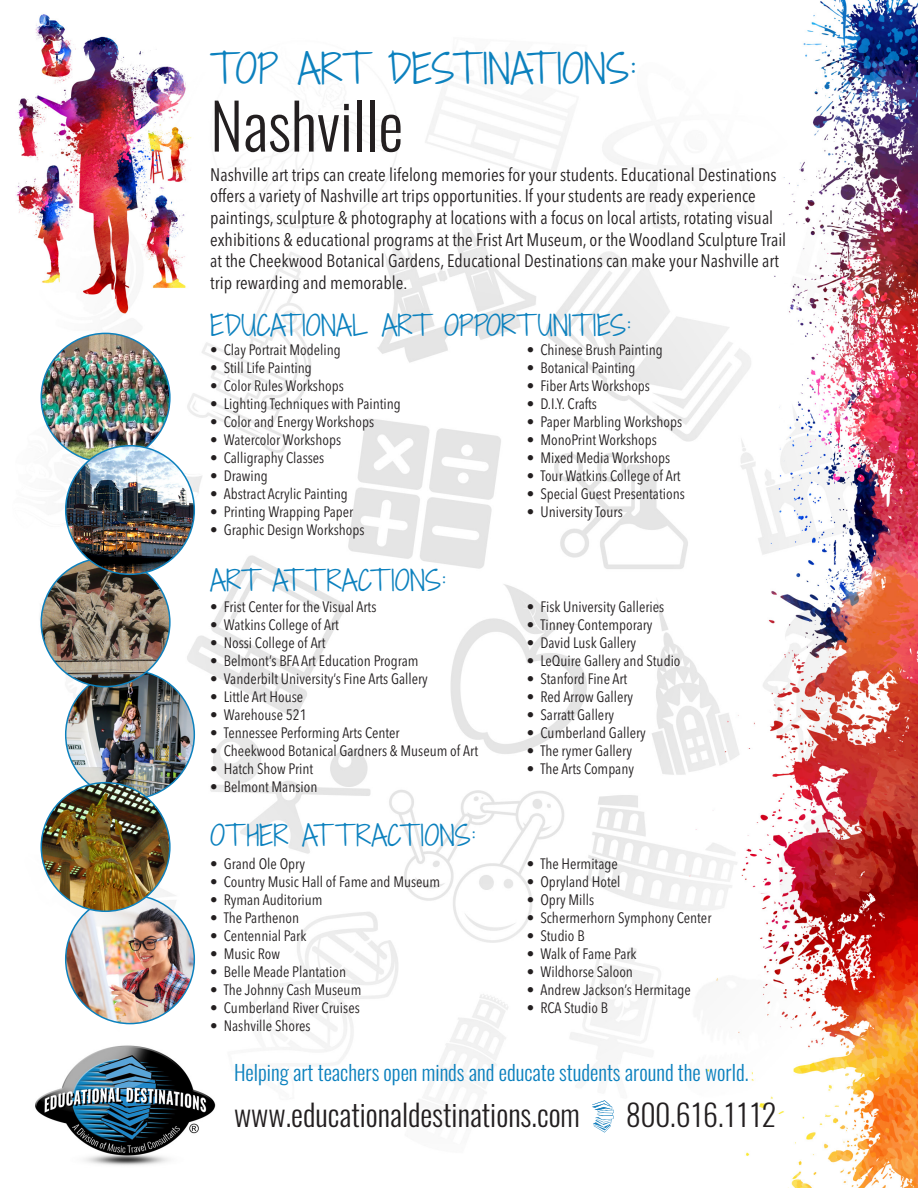
<style>
.page{position:relative;width:918px;height:1188px;background:#fff}
.page>*{position:absolute;margin:0;border:0;box-sizing:border-box;transform-origin:0 0}
.Head_1{font:300 63px "Oswald";color:#231f20}
.Head_1-2{font:300 39px "Shadows Into";color:#0c81be}
.t1{font:300 30px "Oswald";color:#231f20}
.Head_1-3{font:300 27px "Shadows Into";color:#0c81be}
.Head_1-4{font:300 21px "Oswald";color:#0c81be}
.Body_Copy{font:condensed 18px/21.6px "Avenir Next LT Pro";color:#231f20}
.t2{font:condensed 15px "Avenir Next LT Pro";color:#231f20}
</style>
<div class="page">
<img style="left:16px;top:0;width:902px;height:1188px">
<img style="left:66px;top:895px;width:128px;height:129px;border-radius:64px">
<img style="left:66px;top:670px;width:128px;height:129px;border-radius:64px">
<img style="left:41px;top:783px;width:129px;height:128px;border-radius:64px">
<img style="left:41px;top:333px;width:129px;height:129px;border-radius:64px">
<img style="left:41px;top:558px;width:129px;height:129px;border-radius:64px">
<img style="left:66px;top:446px;width:128px;height:128px;border-radius:64px">
<svg style="left:592px;top:1100px;width:22px;height:33px"></svg>
<p class="Head_1-2" style="left:210px;top:41px;width:428px">TOP ART DESTINATIONS:</p>
<p class="Head_1" style="left:210px;top:84px;width:194px">Nashville</p>
<p class="Body_Copy" style="left:210px;top:164px;width:577px">Nashville art trips can create lifelong memories for your students. Educational Destinations offers a variety of Nashville art trips opportunities. If your students are ready experience paintings, sculpture &amp; photography at locations with a focus on local artists, rotating visual exhibitions &amp; educational programs at the Frist Art Museum, or the Woodland Sculpture Trail at the Cheekwood Botanical Gardens, Educational Destinations can make your Nashville art trip rewarding and memorable.</p>
<p class="Head_1-3" style="left:210px;top:306px;width:423px">EDUCATIONAL ART OPPORT UNITIES:</p>
<p class="t2" style="left:210px;top:341px;width:132px">• Clay Portrait Modeling</p>
<p class="t2" style="left:210px;top:359px;width:103px">• Still Life Painting</p>
<p class="t2" style="left:210px;top:377px;width:135px">• Color Rules Workshops</p>
<p class="t2" style="left:210px;top:395px;width:192px">• Lighting Techniques with Painting</p>
<p class="t2" style="left:210px;top:413px;width:165px">• Color and Energy Workshops</p>
<p class="t2" style="left:210px;top:431px;width:132px">• Watercolor Workshops</p>
<p class="t2" style="left:210px;top:449px;width:115px">• Calligraphy Classes</p>
<p class="t2" style="left:210px;top:467px;width:59px">• Drawing</p>
<p class="t2" style="left:210px;top:485px;width:139px">• Abstract Acrylic Painting</p>
<p class="t2" style="left:210px;top:503px;width:144px">• Printing Wrapping Paper</p>
<p class="t2" style="left:210px;top:521px;width:156px">• Graphic Design Workshops</p>
<p class="t2" style="left:527px;top:341px;width:137px">• Chinese Brush Painting</p>
<p class="t2" style="left:527px;top:359px;width:110px">• Botanical Painting</p>
<p class="t2" style="left:527px;top:377px;width:125px">• Fiber Arts Workshops</p>
<p class="t2" style="left:527px;top:395px;width:72px">• D.I.Y. Crafts</p>
<p class="t2" style="left:527px;top:413px;width:157px">• Paper Marbling Workshops</p>
<p class="t2" style="left:527px;top:431px;width:131px">• MonoPrint Workshops</p>
<p class="t2" style="left:527px;top:449px;width:145px">• Mixed Media Workshops</p>
<p class="t2" style="left:527px;top:467px;width:155px">• Tour Watkins College of Art</p>
<p class="t2" style="left:527px;top:485px;width:159px">• Special Guest Presentations</p>
<p class="t2" style="left:527px;top:503px;width:97px">• University Tours</p>
<p class="Head_1-3" style="left:210px;top:561px;width:238px">ART AT T RACTIONS:</p>
<p class="t2" style="left:210px;top:598px;width:168px">• Frist Center for the Visual Arts</p>
<p class="t2" style="left:210px;top:616px;width:130px">• Watkins College of Art</p>
<p class="t2" style="left:210px;top:634px;width:117px">• Nossi College of Art</p>
<p class="t2" style="left:210px;top:652px;width:210px">• Belmont’s BFA Art Education Program</p>
<p class="t2" style="left:210px;top:670px;width:219px">• Vanderbilt University’s Fine Arts Gallery</p>
<p class="t2" style="left:210px;top:688px;width:94px">• Little Art House</p>
<p class="t2" style="left:210px;top:706px;width:98px">• Warehouse 521</p>
<p class="t2" style="left:210px;top:724px;width:191px">• Tennessee Performing Arts Center</p>
<p class="t2" style="left:210px;top:742px;width:269px">• Cheekwood Botanical Gardners &amp; Museum of Art</p>
<p class="t2" style="left:210px;top:760px;width:104px">• Hatch Show Print</p>
<p class="t2" style="left:210px;top:778px;width:109px">• Belmont Mansion</p>
<p class="Head_1-3" style="left:210px;top:816px;width:267px">OT HER AT T RACTIONS:</p>
<p class="t2" style="left:210px;top:855px;width:96px">• Grand Ole Opry</p>
<p class="t2" style="left:210px;top:873px;width:232px">• Country Music Hall of Fame and Museum</p>
<p class="t2" style="left:210px;top:891px;width:114px">• Ryman Auditorium</p>
<p class="t2" style="left:210px;top:909px;width:90px">• The Parthenon</p>
<p class="t2" style="left:210px;top:927px;width:98px">• Centennial Park</p>
<p class="t2" style="left:210px;top:945px;width:71px">• Music Row</p>
<p class="t2" style="left:210px;top:963px;width:137px">• Belle Meade Plantation</p>
<p class="t2" style="left:210px;top:981px;width:153px">• The Johnny Cash Museum</p>
<p class="t2" style="left:210px;top:999px;width:151px">• Cumberland River Cruises</p>
<p class="t2" style="left:210px;top:1017px;width:102px">• Nashville Shores</p>
<p class="t2" style="left:527px;top:598px;width:139px">• Fisk University Galleries</p>
<p class="t2" style="left:527px;top:616px;width:127px">• Tinney Contemporary</p>
<p class="t2" style="left:527px;top:634px;width:111px">• David Lusk Gallery</p>
<p class="t2" style="left:527px;top:652px;width:155px">• LeQuire Gallery and Studio</p>
<p class="t2" style="left:527px;top:670px;width:102px">• Stanford Fine Art</p>
<p class="t2" style="left:527px;top:688px;width:108px">• Red Arrow Gallery</p>
<p class="t2" style="left:527px;top:706px;width:89px">• Sarratt Gallery</p>
<p class="t2" style="left:527px;top:724px;width:120px">• Cumberland Gallery</p>
<p class="t2" style="left:527px;top:742px;width:107px">• The rymer Gallery</p>
<p class="t2" style="left:527px;top:760px;width:109px">• The Arts Company</p>
<p class="t2" style="left:527px;top:855px;width:92px">• The Hermitage</p>
<p class="t2" style="left:527px;top:873px;width:95px">• Opryland Hotel</p>
<p class="t2" style="left:527px;top:891px;width:69px">• Opry Mills</p>
<p class="t2" style="left:527px;top:909px;width:186px">• Schermerhorn Symphony Center</p>
<p class="t2" style="left:527px;top:927px;width:59px">• Studio B</p>
<p class="t2" style="left:527px;top:945px;width:111px">• Walk of Fame Park</p>
<p class="t2" style="left:527px;top:963px;width:108px">• Wildhorse Saloon</p>
<p class="t2" style="left:527px;top:981px;width:165px">• Andrew Jackson’s Hermitage</p>
<p class="t2" style="left:527px;top:999px;width:83px">• RCA Studio B</p>
<p class="Head_1-4" style="left:234px;top:1059px;width:516px">Helping art teachers open minds and educate students around the world.</p>
<p class="t1" style="left:234px;top:1094px;width:347px">www.educationaldestinations.com</p>
<p class="t1" style="left:626px;top:1094px;width:152px">800.616.1112</p>
</div>
